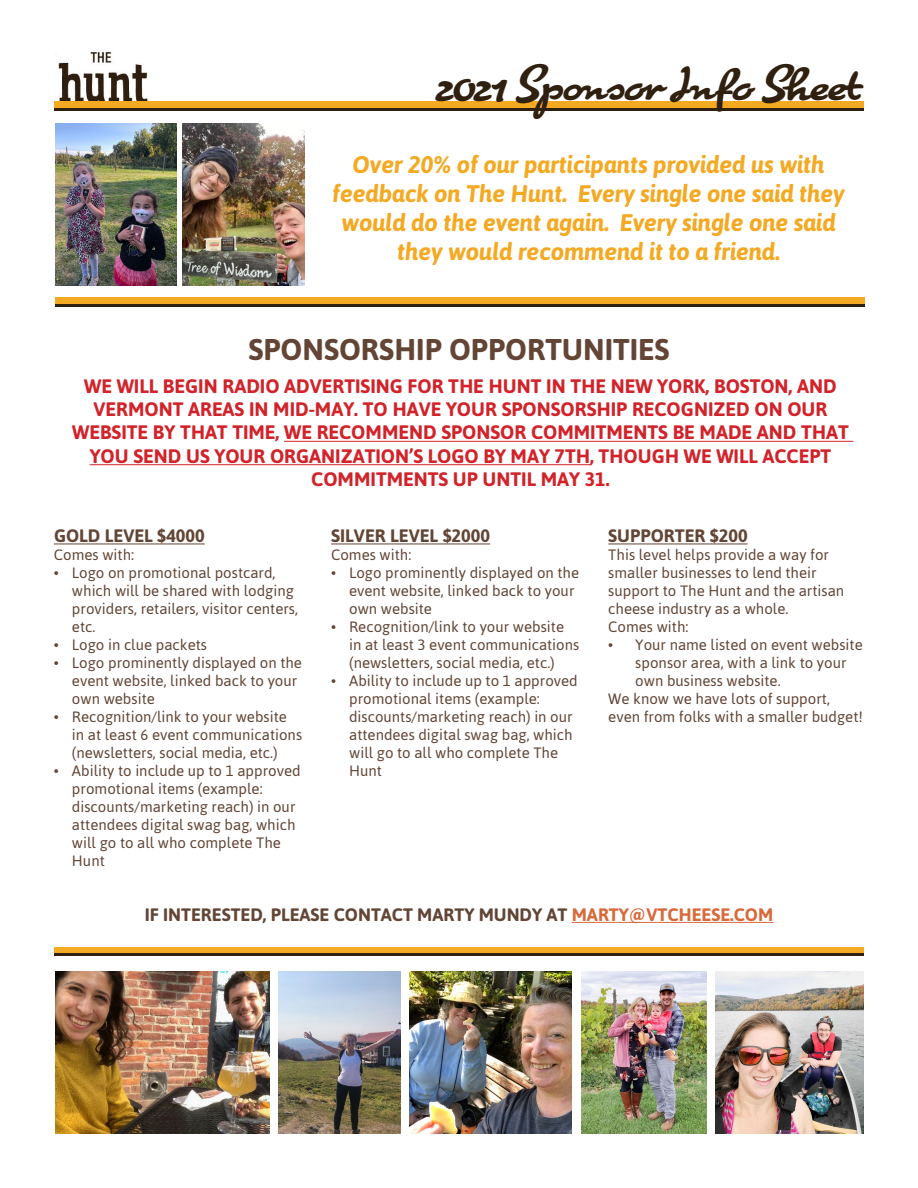
<style>
.page{position:relative;width:918px;height:1188px;background:#fff}
.page>*{position:absolute;margin:0;border:0;box-sizing:border-box;transform-origin:0 0}
.t1{font:42px "Cuisine OT Pro";color:#302010}
.t2{font:700 30px "Asap";color:#624535}
.t3{font:italic 700 24px/28.8px "Asap";letter-spacing:-.01em;color:#f4a923;text-align:center}
.t4{font:700 19.5px/23.4px "Asap";color:#d2232a;text-align:center}
.t5{font:700 18px "Asap";color:#624535}
.t6{font:15px/18px "Asap";color:#624535}
.s1{color:#d8693a}
</style>
<div class="page">
<img style="left:581px;top:971px;width:125px;height:162px">
<img style="left:278px;top:971px;width:122px;height:162px">
<img style="left:410px;top:971px;width:162px;height:162px">
<img style="left:715px;top:971px;width:149px;height:162px">
<img style="left:58px;top:51px;width:90px;height:50px">
<div style="left:54px;top:101px;width:810px;height:9px;background:#f4a923"></div>
<hr style="left:54px;top:109px;width:810px;height:2px;background:#302010">
<hr style="left:572px;top:922px;width:201px;height:1px;background:#d8693a">
<hr style="left:54px;top:544px;width:151px;height:1px;background:#624535">
<hr style="left:331px;top:544px;width:159px;height:1px;background:#624535">
<img style="left:55px;top:123px;width:122px;height:162px">
<img style="left:183px;top:123px;width:121px;height:162px">
<hr style="left:608px;top:544px;width:140px;height:1px;background:#624535">
<svg style="left:54px;top:947px;width:810px;height:7px;background:#d89520"></svg>
<hr style="left:54px;top:954px;width:810px;height:2px;background:#302010">
<img style="left:56px;top:971px;width:213px;height:162px">
<hr style="left:284px;top:441px;width:569px;height:1px;background:#d2232a">
<hr style="left:90px;top:464px;width:500px;height:1px;background:#d2232a">
<div style="left:55px;top:297px;width:810px;height:9px;background:#f4a923"></div>
<hr style="left:55px;top:304px;width:810px;height:3px;background:#302010">
<h1 class="t1" style="left:436px;top:60px;width:426px">2021 Sponsor Info Sheet</h1>
<h3 class="t3" style="left:333px;top:149px;width:514px">Over 20% of our participants provided us with feedback on The Hunt. Every single one said they would do the event again. Every single one said they would recommend it to a friend.</h3>
<h2 class="t2" style="left:248px;top:329px;width:423px">SPONSORSHIP OPPORTUNITIES</h2>
<p class="t4" style="left:72px;top:373px;width:778px">WE WILL BEGIN RADIO ADVERTISING FOR THE HUNT IN THE NEW YORK, BOSTON, AND VERMONT AREAS IN MID-MAY. TO HAVE YOUR SPONSORSHIP RECOGNIZED ON OUR WEBSITE BY THAT TIME, WE RECOMMEND SPONSOR COMMITMENTS BE MADE AND THAT YOU SEND US YOUR ORGANIZATION’S LOGO BY MAY 7TH, THOUGH WE WILL ACCEPT COMMITMENTS UP UNTIL MAY 31.</p>
<p class="t5" style="left:54px;top:524px;width:152px">GOLD LEVEL $4000</p>
<p class="t6" style="left:54px;top:545px;width:82px">Comes with:</p>
<p class="t6" style="left:72px;top:563px;width:228px;text-indent:-18px">• Logo on promotional postcard, which will be shared with lodging providers, retailers, visitor centers, etc.</p>
<p class="t6" style="left:54px;top:635px;width:155px">• Logo in clue packets</p>
<p class="t6" style="left:72px;top:653px;width:232px;text-indent:-18px">• Logo prominently displayed on the event website, linked back to your own website</p>
<p class="t6" style="left:72px;top:707px;width:232px;text-indent:-18px">• Recognition/link to your website in at least 6 event communications (newsletters, social media, etc.)</p>
<p class="t6" style="left:72px;top:761px;width:230px;text-indent:-18px">• Ability to include up to 1 approved promotional items (example: discounts/marketing reach) in our attendees digital swag bag, which will go to all who complete The<br>Hunt</p>
<p class="t5" style="left:331px;top:524px;width:160px">SILVER LEVEL $2000</p>
<p class="t6" style="left:331px;top:545px;width:82px">Comes with:</p>
<p class="t6" style="left:349px;top:563px;width:232px;text-indent:-18px">• Logo prominently displayed on the event website, linked back to your own website</p>
<p class="t6" style="left:349px;top:617px;width:232px;text-indent:-18px">• Recognition/link to your website in at least 3 event communications (newsletters, social media, etc.)</p>
<p class="t6" style="left:349px;top:671px;width:230px;text-indent:-18px">• Ability to include up to 1 approved promotional items (example: discounts/marketing reach) in our attendees digital swag bag, which will go to all who complete The<br>Hunt</p>
<p class="t5" style="left:608px;top:524px;width:141px">SUPPORTER $200</p>
<p class="t6" style="left:608px;top:545px;width:237px">This level helps provide a way for smaller businesses to lend their support to The Hunt and the artisan cheese industry as a whole.<br>Comes with:</p>
<p class="t6" style="left:608px;top:635px;width:256px">• Your name listed on event website</p>
<p class="t6" style="left:635px;top:653px;width:213px">sponsor area, with a link to your</p>
<p class="t6" style="left:635px;top:671px;width:147px">own business website.</p>
<p class="t6" style="left:608px;top:689px;width:223px">We know we have lots of support,</p>
<p class="t6" style="left:608px;top:707px;width:256px">even from folks with a smaller budget!</p>
<p class="t5" style="left:145px;top:902px;width:630px">IF INTERESTED, PLEASE CONTACT MARTY MUNDY AT <span class="s1">MARTY@VTCHEESE.COM</span></p>
</div>
